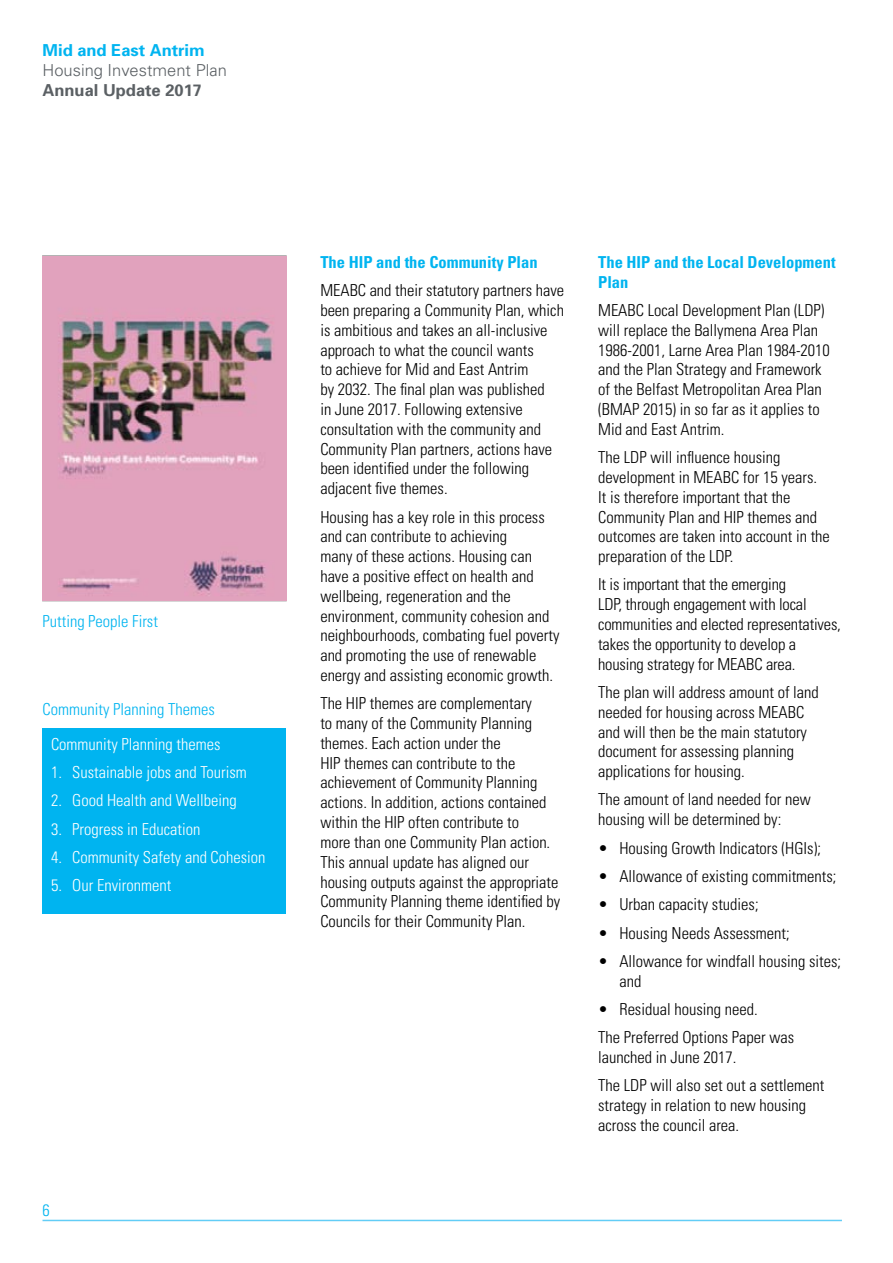
<style>
.page{position:relative;width:893px;height:1263px;background:#fff}
.page>*{position:absolute;margin:0;border:0;box-sizing:border-box;transform-origin:0 0}
.P_Body{font:300 condensed 16.5px/19.8px "Univers";color:#000}
.P_Body_bullet{font:300 condensed 16.5px/19.8px "Univers";color:#000}
.P_Body_bullet-2{font:300 condensed 16.5px "Univers";color:#fff}
.P_Body-2{font:300 condensed 16.5px "Univers";color:#00b4f0}
.P_Body-3{font:700 condensed 16.5px/19.8px "Univers";color:#00b4f0}
.P_Sub_head{font:700 condensed 16.5px "Univers";color:#00b4f0}
.t1{font:300 16.5px "Univers";color:#5b6064}
.t2{font:700 16.5px "Univers";color:#00b4f0}
.t3{font:700 16.5px "Univers";color:#5b6064}
</style>
<div class="page">
<hr style="left:43px;top:1220px;width:799px;height:1px;background:#63cdf6">
<div style="left:43px;top:728px;width:243px;height:186px;background:#00b4f0"></div>
<img style="left:43px;top:256px;width:243px;height:345px">
<p class="t2" style="left:43px;top:40px;width:164px">Mid and East Antrim</p>
<p class="t1" style="left:43px;top:60px;width:186px">Housing Investment Plan</p>
<p class="t3" style="left:43px;top:79px;width:161px">Annual Update 2017</p>
<p class="P_Body-2" style="left:43px;top:612px;width:117px">Putting People First</p>
<p class="P_Body-2" style="left:43px;top:699px;width:174px">Community Planning Themes</p>
<p class="P_Body_bullet-2" style="left:51px;top:734px;width:171px">Community Planning themes</p>
<p class="P_Body_bullet-2" style="left:51px;top:762px;width:197px">1. Sustainable jobs and Tourism</p>
<p class="P_Body_bullet-2" style="left:51px;top:791px;width:187px">2. Good Health and Wellbeing</p>
<p class="P_Body_bullet-2" style="left:51px;top:819px;width:151px">3. Progress in Education</p>
<p class="P_Body_bullet-2" style="left:51px;top:847px;width:216px">4. Community Safety and Cohesion</p>
<p class="P_Body_bullet-2" style="left:51px;top:876px;width:122px">5. Our Environment</p>
<p class="P_Body-2" style="left:43px;top:1200px;width:9px">6</p>
<p class="P_Sub_head" style="left:320px;top:252px;width:219px">The HIP and the Community Plan</p>
<p class="P_Body" style="left:320px;top:280px;width:245px">MEABC and their statutory partners have been preparing a Community Plan, which is ambitious and takes an all-inclusive approach to what the council wants<br>to achieve for Mid and East Antrim<br>by 2032. The final plan was published<br>in June 2017. Following extensive consultation with the community and Community Plan partners, actions have been identified under the following adjacent five themes.</p>
<p class="P_Body" style="left:320px;top:507px;width:241px">Housing has a key role in this process and can contribute to achieving<br>many of these actions. Housing can have a positive effect on health and wellbeing, regeneration and the environment, community cohesion and neighbourhoods, combating fuel poverty and promoting the use of renewable energy and assisting economic growth.</p>
<p class="P_Body" style="left:320px;top:693px;width:242px">The HIP themes are complementary<br>to many of the Community Planning themes. Each action under the<br>HIP themes can contribute to the achievement of Community Planning actions. In addition, actions contained within the HIP often contribute to<br>more than one Community Plan action.<br>This annual update has aligned our housing outputs against the appropriate Community Planning theme identified by Councils for their Community Plan.</p>
<p class="P_Body-3" style="left:598px;top:252px;width:239px">The HIP and the Local Development<br>Plan</p>
<p class="P_Body" style="left:598px;top:300px;width:233px">MEABC Local Development Plan (LDP) will replace the Ballymena Area Plan 1986-2001, Larne Area Plan 1984-2010 and the Plan Strategy and Framework of the Belfast Metropolitan Area Plan (BMAP 2015) in so far as it applies to Mid and East Antrim.</p>
<p class="P_Body" style="left:598px;top:447px;width:233px">The LDP will influence housing development in MEABC for 15 years.<br>It is therefore important that the<br>Community Plan and HIP themes and outcomes are taken into account in the preparation of the LDP.</p>
<p class="P_Body" style="left:598px;top:574px;width:244px">It is important that the emerging<br>LDP, through engagement with local communities and elected representatives, takes the opportunity to develop a housing strategy for MEABC area.</p>
<p class="P_Body" style="left:598px;top:682px;width:222px">The plan will address amount of land needed for housing across MEABC and will then be the main statutory document for assessing planning applications for housing.</p>
<p class="P_Body" style="left:598px;top:789px;width:214px">The amount of land needed for new housing will be determined by:</p>
<p class="P_Body_bullet" style="left:598px;top:838px;width:224px">• Housing Growth Indicators (HGIs);</p>
<p class="P_Body_bullet" style="left:598px;top:866px;width:240px">• Allowance of existing commitments;</p>
<p class="P_Body_bullet" style="left:598px;top:894px;width:162px">• Urban capacity studies;</p>
<p class="P_Body_bullet" style="left:598px;top:922px;width:193px">• Housing Needs Assessment;</p>
<p class="P_Body_bullet" style="left:619px;top:951px;width:223px;text-indent:-21px">• Allowance for windfall housing sites; and</p>
<p class="P_Body_bullet" style="left:598px;top:999px;width:161px">• Residual housing need.</p>
<p class="P_Body" style="left:598px;top:1027px;width:198px">The Preferred Options Paper was launched in June 2017.</p>
<p class="P_Body" style="left:598px;top:1075px;width:228px">The LDP will also set out a settlement strategy in relation to new housing across the council area.</p>
</div>
